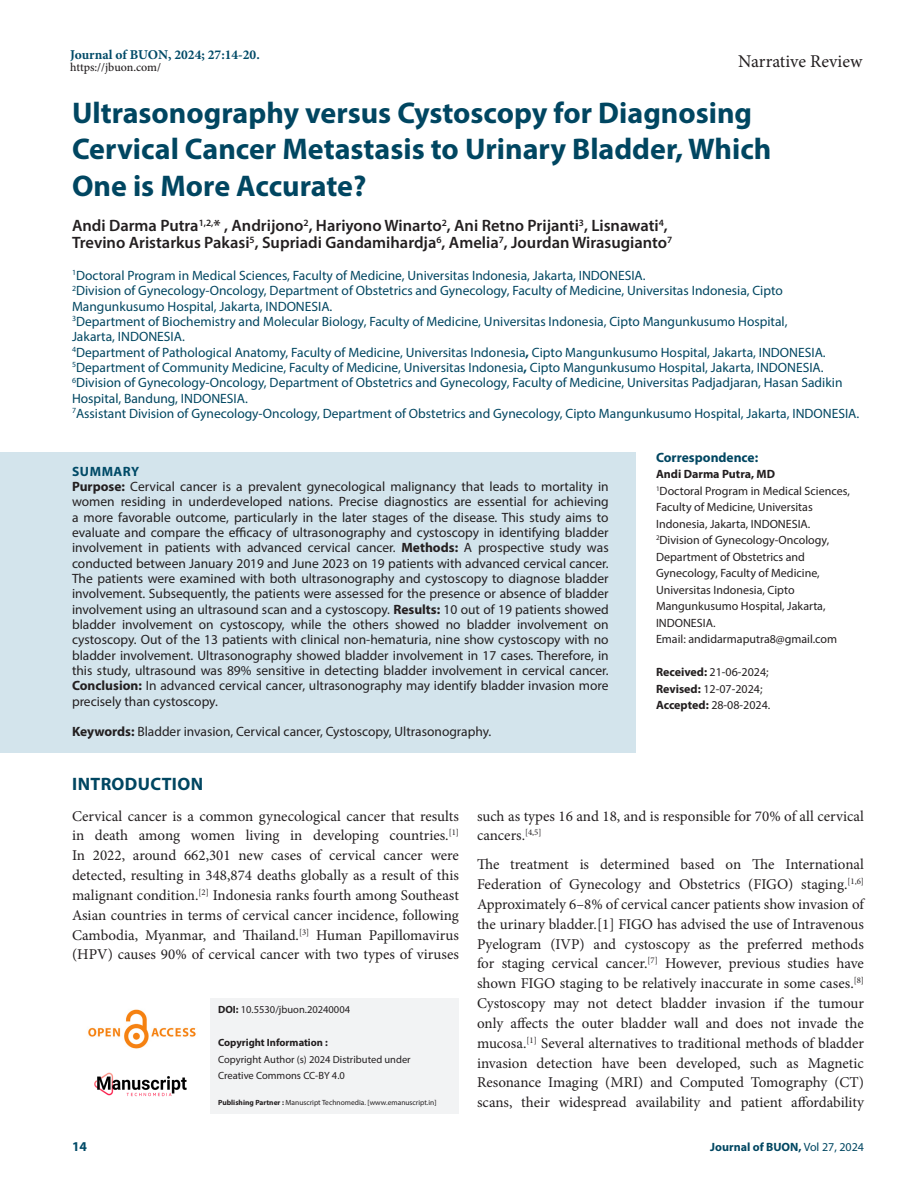
<style>
.page{position:relative;width:918px;height:1188px;background:#fff}
.page>*{position:absolute;margin:0;border:0;box-sizing:border-box;transform-origin:0 0}
.Art_Title{font:700 30px/36.3px "Myriad Pro";color:#004661}
.t1{font:18px "Minion Pro";color:#231f20}
.Intro_head{font:700 18px "Myriad Pro";letter-spacing:.02em;color:#004661}
.Author_Names{font:600 16.5px/16.8px "Myriad Pro";color:#231f20}
.Body_text{font:15px/19.8px "Minion Pro";color:#231f20;text-align:justify}
.Body_text__FO{font:15px/19.8px "Minion Pro";color:#231f20;text-align:justify}
.Abstract_TXT{font:13.5px/15.3px "Myriad Pro";color:#231f20;text-align:justify}
.Author_Affiliations{font:13.5px/15.3px "Myriad Pro";color:#004661}
.KY{font:13.5px "Myriad Pro";color:#231f20}
.t2{font:700 13.5px "Minion Pro";color:#004a67}
.Correspondence_head{font:700 13.5px "Myriad Pro";color:#004661}
.ABS_Heading{font:700 13.5px "Myriad Pro";letter-spacing:.04em;color:#004a67}
.Correspondence_AU_Aff{font:12px/16.5px "Myriad Pro";color:#231f20}
.Journal_Dates{font:12px/16.5px "Myriad Pro";color:#231f20}
.t3{font:700 12px "Myriad Pro";color:#004661}
.t4{font:500 12px "Minion Pro";letter-spacing:-.01em;color:#231f20}
.Correspondence_AU{font:700 12px "Myriad Pro";color:#231f20}
.t5{font:10.5px/16.5px "Myriad Pro";color:#231f20}
.t6{font:700 10.5px "Myriad Pro";color:#231f20}
.t7{font:7.5px "Myriad Pro";color:#231f20}
.s1{font-weight:700}
.s2{font-weight:400}
</style>
<div class="page">
<img style="left:88px;top:1009px;width:108px;height:40px">
<img style="left:94px;top:1072px;width:93px;height:25px">
<div style="left:211px;top:998px;width:248px;height:36px;background:#f2f3f4"></div>
<div style="left:211px;top:1031px;width:248px;height:26px;background:#f2f3f4"></div>
<div style="left:211px;top:1048px;width:248px;height:25px;background:#f2f3f4"></div>
<div style="left:211px;top:1064px;width:248px;height:26px;background:#f2f3f4"></div>
<div style="left:211px;top:1084px;width:248px;height:30px;background:#f2f3f4"></div>
<div style="left:0;top:452px;width:636px;height:41px;background:#d3e4ec"></div>
<div style="left:0;top:467px;width:636px;height:256px;background:#d3e4ec"></div>
<div style="left:0;top:712px;width:636px;height:41px;background:#d3e4ec"></div>
<p class="t2" style="left:70px;top:45px;width:191px">Journal of BUON, 2024; 27:14-20.</p>
<p class="t4" style="left:70px;top:59px;width:92px">https://jbuon.com/</p>
<h2 class="t1" style="left:738px;top:49px;width:126px">Narrative Review</h2>
<p class="Art_Title" style="left:72px;top:94px;width:701px">Ultrasonography versus Cystoscopy for Diagnosing<br>Cervical Cancer Metastasis to Urinary Bladder, Which<br>One is More Accurate?</p>
<p class="Author_Names" style="left:72px;top:217px;width:602px">Andi Darma Putra<sup>1,2,</sup>* , Andrijono<sup>2</sup>, Hariyono Winarto<sup>2</sup>, Ani Retno Prijanti<sup>3</sup>, Lisnawati<sup>4</sup>,<br>Trevino Aristarkus Pakasi<sup>5</sup>, Supriadi Gandamihardja<sup>6</sup>, Amelia<sup>7</sup>, Jourdan Wirasugianto<sup>7</sup></p>
<p class="Author_Affiliations" style="left:72px;top:268px;width:575px"><sup>1</sup>Doctoral Program in Medical Sciences, Faculty of Medicine, Universitas Indonesia, Jakarta, INDONESIA.</p>
<p class="Author_Affiliations" style="left:72px;top:283px;width:712px"><sup>2</sup>Division of Gynecology-Oncology, Department of Obstetrics and Gynecology, Faculty of Medicine, Universitas Indonesia, Cipto<br>Mangunkusumo Hospital, Jakarta, INDONESIA.</p>
<p class="Author_Affiliations" style="left:72px;top:314px;width:717px"><sup>3</sup>Department of Biochemistry and Molecular Biology, Faculty of Medicine, Universitas Indonesia, Cipto Mangunkusumo Hospital,<br>Jakarta, INDONESIA.</p>
<p class="Author_Affiliations" style="left:72px;top:344px;width:755px"><sup>4</sup>Department of Pathological Anatomy, Faculty of Medicine, Universitas Indonesia<span class="s1">,</span> Cipto Mangunkusumo Hospital, Jakarta, INDONESIA.</p>
<p class="Author_Affiliations" style="left:72px;top:360px;width:753px"><sup>5</sup>Department of Community Medicine, Faculty of Medicine, Universitas Indonesia<span class="s1">,</span> Cipto Mangunkusumo Hospital, Jakarta, INDONESIA.</p>
<p class="Author_Affiliations" style="left:72px;top:375px;width:772px"><sup>6</sup>Division of Gynecology-Oncology, Department of Obstetrics and Gynecology, Faculty of Medicine, Universitas Padjadjaran, Hasan Sadikin<br>Hospital, Bandung, INDONESIA.</p>
<p class="Author_Affiliations" style="left:72px;top:406px;width:789px"><sup>7</sup>Assistant Division of Gynecology-Oncology, Department of Obstetrics and Gynecology, Cipto Mangunkusumo Hospital, Jakarta, INDONESIA.</p>
<p class="Correspondence_head" style="left:656px;top:448px;width:104px">Correspondence:</p>
<p class="Correspondence_AU" style="left:656px;top:466px;width:121px">Andi Darma Putra, MD</p>
<p class="Correspondence_AU_Aff" style="left:656px;top:482px;width:195px"><sup>1</sup>Doctoral Program in Medical Sciences,<br>Faculty of Medicine, Universitas<br>Indonesia, Jakarta, INDONESIA.</p>
<p class="Correspondence_AU_Aff" style="left:656px;top:532px;width:175px"><sup>2</sup>Division of Gynecology-Oncology,<br>Department of Obstetrics and<br>Gynecology, Faculty of Medicine,<br>Universitas Indonesia, Cipto<br>Mangunkusumo Hospital, Jakarta,<br>INDONESIA.</p>
<p class="Correspondence_AU_Aff" style="left:656px;top:631px;width:183px">Email: andidarmaputra8@gmail.com</p>
<p class="ABS_Heading" style="left:72px;top:462px;width:69px">SUMMARY</p>
<p class="Abstract_TXT" style="left:72px;top:479px;width:538px"><span class="s1">Purpose:</span> Cervical cancer is a prevalent gynecological malignancy that leads to mortality in women residing in underdeveloped nations. Precise diagnostics are essential for achieving a more favorable outcome, particularly in the later stages of the disease. This study aims to evaluate and compare the efficacy of ultrasonography and cystoscopy in identifying bladder involvement in patients with advanced cervical cancer. <span class="s1">Methods:</span> A prospective study was conducted between January 2019 and June 2023 on 19 patients with advanced cervical cancer.<br>The patients were examined with both ultrasonography and cystoscopy to diagnose bladder involvement. Subsequently, the patients were assessed for the presence or absence of bladder involvement using an ultrasound scan and a cystoscopy. <span class="s1">Results:</span> 10 out of 19 patients showed bladder involvement on cystoscopy, while the others showed no bladder involvement on cystoscopy. Out of the 13 patients with clinical non-hematuria, nine show cystoscopy with no bladder involvement. Ultrasonography showed bladder involvement in 17 cases. Therefore, in this study, ultrasound was 89% sensitive in detecting bladder involvement in cervical cancer.<br><span class="s1">Conclusion:</span> In advanced cervical cancer, ultrasonography may identify bladder invasion more precisely than cystoscopy.</p>
<p class="KY" style="left:72px;top:723px;width:421px"><span class="s1">Keywords:</span> Bladder invasion, Cervical cancer, Cystoscopy, Ultrasonography.</p>
<p class="Intro_head" style="left:72px;top:773px;width:132px">INTRODUCTION</p>
<p class="Body_text__FO" style="left:72px;top:806px;width:389px">Cervical cancer is a common gynecological cancer that results in death among women living in developing countries.<sup>[1] </sup>In 2022, around 662,301 new cases of cervical cancer were detected, resulting in 348,874 deaths globally as a result of this malignant condition.<sup>[2]</sup> Indonesia ranks fourth among Southeast Asian countries in terms of cervical cancer incidence, following Cambodia, Myanmar, and Thailand.<sup>[3]</sup> Human Papillomavirus (HPV) causes 90% of cervical cancer with two types of viruses</p>
<p class="Body_text__FO" style="left:477px;top:806px;width:389px">such as types 16 and 18, and is responsible for 70% of all cervical cancers.<sup>[4,5]</sup></p>
<p class="Journal_Dates" style="left:656px;top:664px;width:116px"><span class="s1">Received:</span> 21-06-2024;<br><span class="s1">Revised:</span> 12-07-2024;<br><span class="s1">Accepted:</span> 28-08-2024.</p>
<p class="Body_text" style="left:477px;top:855px;width:389px">The treatment is determined based on The International Federation of Gynecology and Obstetrics (FIGO) staging.<sup>[1,6] </sup>Approximately 6–8% of cervical cancer patients show invasion of the urinary bladder.[1] FIGO has advised the use of Intravenous Pyelogram (IVP) and cystoscopy as the preferred methods for staging cervical cancer.<sup>[7]</sup> However, previous studies have shown FIGO staging to be relatively inaccurate in some cases.<sup>[8] </sup>Cystoscopy may not detect bladder invasion if the tumour only affects the outer bladder wall and does not invade the mucosa.<sup>[1]</sup> Several alternatives to traditional methods of bladder invasion detection have been developed, such as Magnetic Resonance Imaging (MRI) and Computed Tomography (CT) scans, their widespread availability and patient affordability</p>
<p class="t5" style="left:218px;top:1001px;width:134px"><span class="s1">DOI:</span> 10.5530/jbuon.20240004</p>
<p class="t6" style="left:218px;top:1036px;width:111px">Copyright Information :</p>
<p class="t5" style="left:218px;top:1051px;width:194px">Copyright Author (s) 2024 Distributed under<br>Creative Commons CC-BY 4.0</p>
<p class="t7" style="left:218px;top:1098px;width:220px"><span class="s1">Publishing Partner :</span> Manuscript Technomedia. [www.emanuscript.in]</p>
<p class="ABS_Heading" style="left:72px;top:1137px;width:16px">14</p>
<p class="t3" style="left:710px;top:1139px;width:155px">Journal of BUON, <span class="s2">Vol 27, 2024</span></p>
</div>
